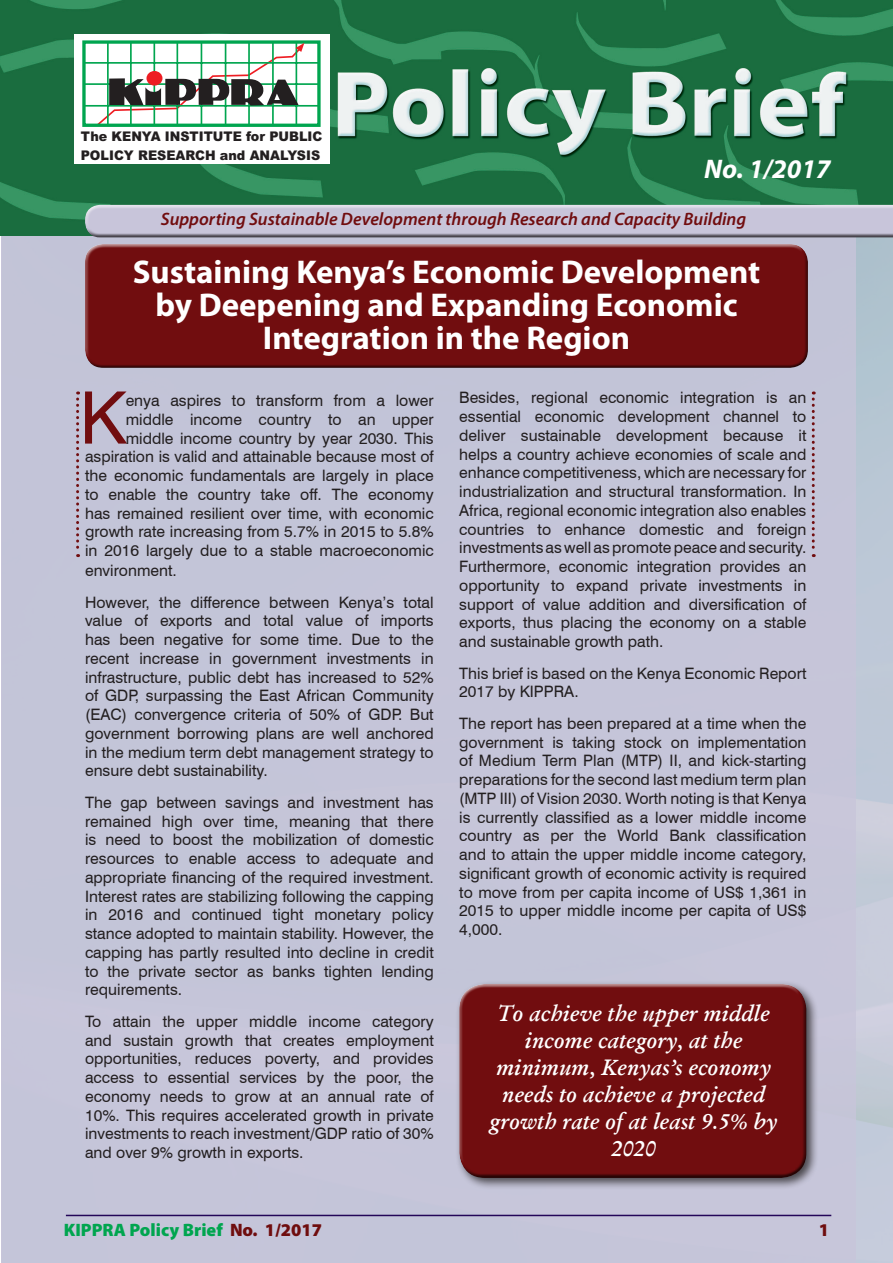
<style>
.page{position:relative;width:893px;height:1263px;background:#fff}
.page>*{position:absolute;margin:0;border:0;box-sizing:border-box;transform-origin:0 0}
.t1{font:72.45px "Swiss 721 BT";color:#710d0f}
.t2{font:700 33px/33px "Myriad Pro";color:#fff;text-align:center}
.t3{font:italic 700 27px "Myriad Pro";color:#fff}
.t4{font:italic 600 22.5px/27px "Garamond";color:#fff;text-align:center}
.t5{font:italic 600 18px "Myriad Pro";color:#710d0f}
.t6{font:900 18px "Myriad Pro";color:#00a54f}
.t7{font:900 18px "Myriad Pro";color:#6f0d0e}
.t8{font:15.75px/18.8px "Swiss 721 BT";color:#231f20;text-align:justify}
.t9{font:900 13.35px/18.9px "Arial";color:#231f20;scale:.96 1}
.s1{color:#6f0d0e}
</style>
<div class="page">
<div style="left:2px;top:235px;width:855px;height:1028px;background:#c4c5d9"></div>
<hr style="left:66px;top:1215px;width:765px;height:1px;background:#230658">
<img style="left:0;top:0;width:893px;height:235px">
<div style="left:82px;top:205px;width:811px;height:27px;background:#d6d4e4"></div>
<div style="left:84px;top:208px;width:809px;height:31px;background:#231f20;opacity:.75"></div>
<div style="left:74px;top:34px;width:256px;height:130px;background:#fff"></div>
<div style="left:82px;top:40px;width:239px;height:87px;border:3px solid #00a54f"></div>
<hr style="left:84px;top:62px;width:234px;height:2px;background:#00a54f">
<hr style="left:84px;top:83px;width:234px;height:2px;background:#00a54f">
<hr style="left:84px;top:105px;width:234px;height:2px;background:#00a54f">
<hr style="left:107px;top:42px;width:2px;height:83px;background:#00a54f">
<hr style="left:130px;top:42px;width:2px;height:83px;background:#00a54f">
<hr style="left:153px;top:42px;width:2px;height:83px;background:#00a54f">
<hr style="left:176px;top:42px;width:2px;height:83px;background:#00a54f">
<hr style="left:201px;top:42px;width:1px;height:83px;background:#00a54f">
<hr style="left:225px;top:42px;width:1px;height:83px;background:#00a54f">
<hr style="left:248px;top:42px;width:2px;height:83px;background:#00a54f">
<hr style="left:272px;top:42px;width:2px;height:83px;background:#00a54f">
<hr style="left:296px;top:42px;width:1px;height:83px;background:#00a54f">
<svg style="left:95px;top:43px;width:209px;height:84px"></svg>
<div style="left:82px;top:243px;width:726px;height:118px;background:#fff;opacity:.75"></div>
<div style="left:84px;top:249px;width:724px;height:121px;background:#710d0f"></div>
<svg style="left:76px;top:391px;width:3px;height:166px"></svg>
<svg style="left:812px;top:391px;width:3px;height:166px"></svg>
<div style="left:455px;top:980px;width:364px;height:211px;background:#231f20;opacity:.75"></div>
<div style="left:458px;top:981px;width:348px;height:187px;background:#fff;opacity:.75"></div>
<div style="left:459px;top:991px;width:350px;height:187px;background:#231f20;opacity:.75"></div>
<div style="left:473px;top:1004px;width:321px;height:165px;background:#710d0f"></div>
<p class="t9" style="left:81px;top:126px;width:253px">The KENYA INSTITUTE for PUBLIC<br>POLICY RESEARCH and ANALYSIS</p>
<h3 class="t3" style="left:704px;top:152px;width:128px">No. 1/2017</h3>
<p class="t5" style="left:161px;top:208px;width:587px">Supporting Sustainable Development through Research and Capacity Building</p>
<h2 class="t2" style="left:133px;top:254px;width:629px">Sustaining Kenya’s Economic Development by Deepening and Expanding Economic<br>Integration in the Region</h2>
<h1 class="t1" style="left:79px;top:374px;width:48px">K</h1>
<p class="t8" style="left:459px;top:388px;width:349px">Besides, regional economic integration is an essential economic development channel to deliver sustainable development because it helps a country achieve economies of scale and enhance competitiveness, which are necessary for industrialization and structural transformation. In Africa, regional economic integration also enables countries to enhance domestic and foreign investments as well as promote peace and security.<br>Furthermore, economic integration provides an opportunity to expand private investments in support of value addition and diversification of exports, thus placing the economy on a stable and sustainable growth path.</p>
<p class="t8" style="left:459px;top:663px;width:349px">This brief is based on the Kenya Economic Report<br>2017 by KIPPRA.</p>
<p class="t8" style="left:459px;top:714px;width:349px">The report has been prepared at a time when the government is taking stock on implementation of Medium Term Plan (MTP) II, and kick-starting preparations for the second last medium term plan (MTP III) of Vision 2030. Worth noting is that Kenya is currently classified as a lower middle income country as per the World Bank classification and to attain the upper middle income category, significant growth of economic activity is required to move from per capita income of US$ 1,361 in 2015 to upper middle income per capita of US$ 4,000.</p>
<p class="t8" style="left:85px;top:391px;width:350px;text-align:right">enya aspires to transform from a lower middle income country to an upper middle income country by year 2030. This aspiration is valid and attainable because most of the economic fundamentals are largely in place to enable the country take off. The economy has remained resilient over time, with economic growth rate increasing from 5.7% in 2015 to 5.8% in 2016 largely due to a stable macroeconomic</p>
<p class="t8" style="left:85px;top:555px;width:350px;line-height:31.5px">environment.<br>However, the difference between Kenya’s total</p>
<p class="t8" style="left:85px;top:611px;width:350px">value of exports and total value of imports has been negative for some time. Due to the recent increase in government investments in infrastructure, public debt has increased to 52% of GDP, surpassing the East African Community (EAC) convergence criteria of 50% of GDP. But government borrowing plans are well anchored in the medium term debt management strategy to ensure debt sustainability.</p>
<p class="t8" style="left:85px;top:793px;width:350px">The gap between savings and investment has remained high over time, meaning that there is need to boost the mobilization of domestic resources to enable access to adequate and appropriate financing of the required investment.<br>Interest rates are stabilizing following the capping in 2016 and continued tight monetary policy stance adopted to maintain stability. However, the capping has partly resulted into decline in credit to the private sector as banks tighten lending requirements.</p>
<p class="t8" style="left:85px;top:1012px;width:350px">To attain the upper middle income category and sustain growth that creates employment opportunities, reduces poverty, and provides access to essential services by the poor, the economy needs to grow at an annual rate of 10%. This requires accelerated growth in private investments to reach investment/GDP ratio of 30% and over 9% growth in exports.</p>
<h3 class="t4" style="left:490px;top:1000px;width:289px">To achieve the upper middle income category, at the minimum, Kenyas’s economy needs to achieve a projected growth rate of at least 9.5% by<br>2020</h3>
<p class="t6" style="left:64px;top:1220px;width:260px">KIPPRA Policy Brief <span class="s1">No. 1/2017</span></p>
<p class="t7" style="left:819px;top:1220px;width:12px">1</p>
</div>
